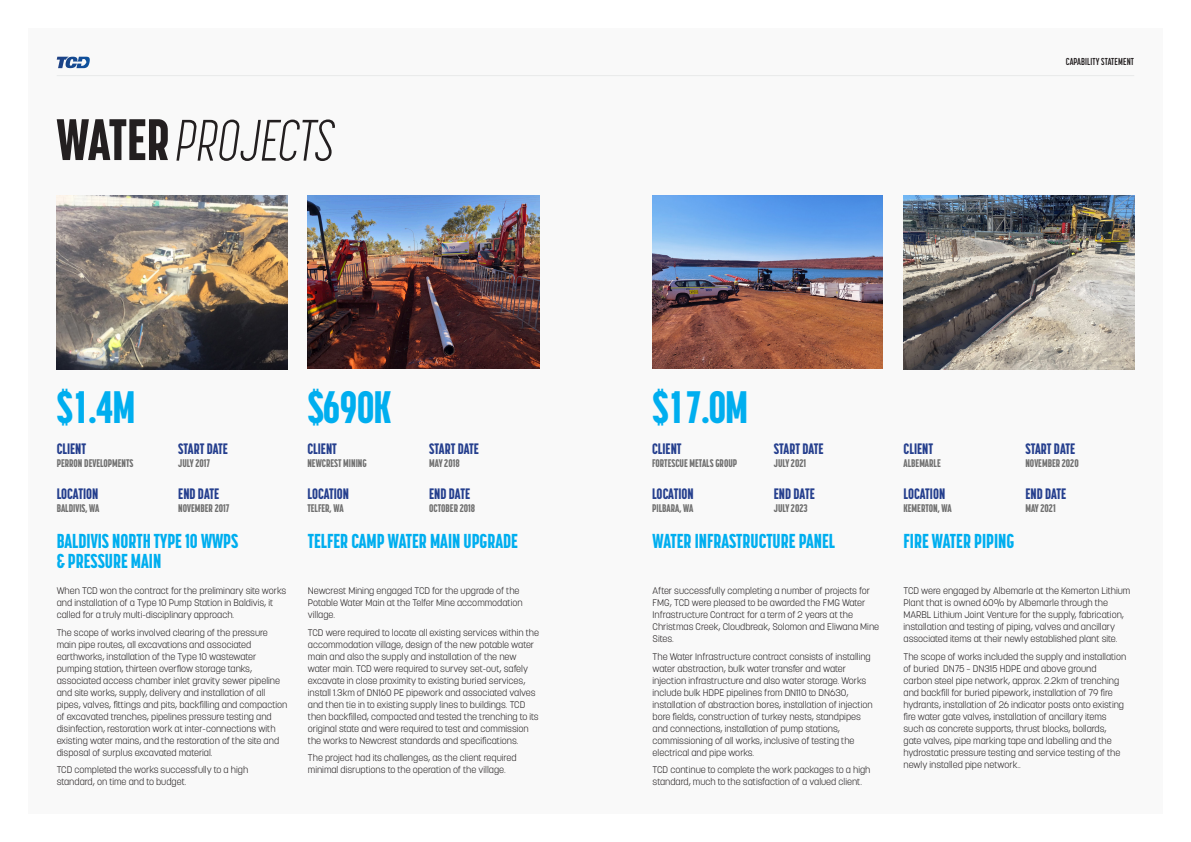
<style>
.page{position:relative;width:1191px;height:842px;background:#fff}
.page>*{position:absolute;margin:0;border:0;box-sizing:border-box;transform-origin:0 0}
.t1{font:300 57.8px "Korolev Compressed";color:#231f20}
.Numbers_Expertise{font:800 45px "Korolev Compressed";letter-spacing:-.025em;color:#00aeef}
.t2{font:800 20px/20px "Korolev Compressed";color:#00aeef}
.t3{font:800 15px "Korolev Compressed";color:#253f8e}
.t4{font:800 11px "Korolev Compressed";color:#707070}
.t5{font:700 10px "Korolev Compressed";letter-spacing:.01em;color:#231f20}
.Body_Copy{font:300 9.5px/12px "Korolev";color:#231f20}
.s1{font-weight:800}
</style>
<div class="page">
<div style="left:28px;top:28px;width:1134px;height:786px;background:#f9f9f9"></div>
<svg style="left:76px;top:57px;width:13px;height:11px"></svg>
<hr style="left:57px;top:75px;width:1077px;height:1px;background:#e9eaea">
<img style="left:57px;top:196px;width:231px;height:173px">
<img style="left:652px;top:196px;width:230px;height:172px">
<img style="left:903px;top:196px;width:231px;height:173px">
<img style="left:308px;top:196px;width:231px;height:173px">
<p class="t1" style="left:57px;top:109px;width:286px"><span class="s1">WATER</span> PROJECTS</p>
<p class="t5" style="left:1065px;top:56px;width:70px">CAPABILITY STATEMENT</p>
<p class="Numbers_Expertise" style="left:57px;top:381px;width:80px">$1.4M</p>
<p class="Numbers_Expertise" style="left:308px;top:381px;width:84px">$690K</p>
<p class="Numbers_Expertise" style="left:652px;top:381px;width:97px">$17.0M</p>
<h3 class="t3" style="left:57px;top:440px;width:31px">CLIENT</h3>
<h4 class="t4" style="left:57px;top:456px;width:78px">PERRON DEVELOPMENTS</h4>
<h3 class="t3" style="left:57px;top:485px;width:43px">LOCATION</h3>
<h4 class="t4" style="left:57px;top:502px;width:44px">BALDIVIS, WA</h4>
<h3 class="t3" style="left:178px;top:440px;width:51px">START DATE</h3>
<h4 class="t4" style="left:178px;top:456px;width:33px">JULY 2017</h4>
<h3 class="t3" style="left:178px;top:485px;width:42px">END DATE</h3>
<h4 class="t4" style="left:178px;top:502px;width:53px">NOVEMBER 2017</h4>
<h3 class="t3" style="left:307px;top:440px;width:31px">CLIENT</h3>
<h4 class="t4" style="left:307px;top:456px;width:61px">NEWCREST MINING</h4>
<h3 class="t3" style="left:307px;top:485px;width:43px">LOCATION</h3>
<h4 class="t4" style="left:307px;top:502px;width:38px">TELFER, WA</h4>
<h3 class="t3" style="left:429px;top:440px;width:51px">START DATE</h3>
<h4 class="t4" style="left:429px;top:456px;width:32px">MAY 2018</h4>
<h3 class="t3" style="left:429px;top:485px;width:42px">END DATE</h3>
<h4 class="t4" style="left:429px;top:502px;width:47px">OCTOBER 2018</h4>
<h3 class="t3" style="left:652px;top:440px;width:31px">CLIENT</h3>
<h4 class="t4" style="left:652px;top:456px;width:87px">FORTESCUE METALS GROUP</h4>
<h3 class="t3" style="left:652px;top:485px;width:43px">LOCATION</h3>
<h4 class="t4" style="left:652px;top:502px;width:43px">PILBARA, WA</h4>
<h3 class="t3" style="left:774px;top:440px;width:51px">START DATE</h3>
<h4 class="t4" style="left:774px;top:456px;width:34px">JULY 2021</h4>
<h3 class="t3" style="left:774px;top:485px;width:42px">END DATE</h3>
<h4 class="t4" style="left:774px;top:502px;width:35px">JULY 2023</h4>
<h2 class="t2" style="left:57px;top:530px;width:183px">BALDIVIS NORTH TYPE 10 WWPS &amp; PRESSURE MAIN</h2>
<p class="Body_Copy" style="left:57px;top:584px;width:231px">When TCD won the contract for the preliminary site works and installation of a Type 10 Pump Station in Baldivis, it called for a truly multi-disciplinary approach.</p>
<p class="Body_Copy" style="left:57px;top:626px;width:232px">The scope of works involved clearing of the pressure main pipe routes, all excavations and associated earthworks, installation of the Type 10 wastewater pumping station, thirteen overflow storage tanks, associated access chamber inlet gravity sewer pipeline and site works, supply, delivery and installation of all pipes, valves, fittings and pits, backfilling and compaction of excavated trenches, pipelines pressure testing and disinfection, restoration work at inter-connections with existing water mains, and the restoration of the site and disposal of surplus excavated material.</p>
<p class="Body_Copy" style="left:57px;top:764px;width:193px">TCD completed the works successfully to a high standard, on time and to budget.</p>
<h2 class="t2" style="left:308px;top:530px;width:211px">TELFER CAMP WATER MAIN UPGRADE</h2>
<p class="Body_Copy" style="left:308px;top:584px;width:216px">Newcrest Mining engaged TCD for the upgrade of the<br>Potable Water Main at the Telfer Mine accommodation village.</p>
<p class="Body_Copy" style="left:308px;top:626px;width:233px">TCD were required to locate all existing services within the accommodation village, design of the new potable water main and also the supply and installation of the new water main. TCD were required to survey set-out, safely excavate in close proximity to existing buried services, install 1.3km of DN160 PE pipework and associated valves and then tie in to existing supply lines to buildings. TCD then backfilled, compacted and tested the trenching to its original state and were required to test and commission the works to Newcrest standards and specifications.</p>
<p class="Body_Copy" style="left:308px;top:752px;width:210px">The project had its challenges, as the client required minimal disruptions to the operation of the village.</p>
<h2 class="t2" style="left:652px;top:530px;width:184px">WATER INFRASTRUCTURE PANEL</h2>
<p class="Body_Copy" style="left:652px;top:584px;width:228px">After successfully completing a number of projects for FMG, TCD were pleased to be awarded the FMG Water Infrastructure Contract for a term of 2 years at the Christmas Creek, Cloudbreak, Solomon and Eliwana Mine Sites.</p>
<p class="Body_Copy" style="left:652px;top:650px;width:222px">The Water Infrastructure contract consists of installing water abstraction, bulk water transfer and water injection infrastructure and also water storage. Works include bulk HDPE pipelines from DN110 to DN630, installation of abstraction bores, installation of injection bore fields, construction of turkey nests, standpipes and connections, installation of pump stations, commissioning of all works, inclusive of testing the electrical and pipe works.</p>
<p class="Body_Copy" style="left:652px;top:764px;width:219px">TCD continue to complete the work packages to a high standard, much to the satisfaction of a valued client.</p>
<h3 class="t3" style="left:903px;top:440px;width:31px">CLIENT</h3>
<h4 class="t4" style="left:903px;top:456px;width:39px">ALBEMARLE</h4>
<h3 class="t3" style="left:903px;top:485px;width:43px">LOCATION</h3>
<h4 class="t4" style="left:903px;top:502px;width:49px">KEMERTON, WA</h4>
<h3 class="t3" style="left:1025px;top:440px;width:51px">START DATE</h3>
<h4 class="t4" style="left:1025px;top:456px;width:55px">NOVEMBER 2020</h4>
<h3 class="t3" style="left:1025px;top:485px;width:42px">END DATE</h3>
<h4 class="t4" style="left:1025px;top:502px;width:32px">MAY 2021</h4>
<h2 class="t2" style="left:903px;top:530px;width:112px">FIRE WATER PIPING</h2>
<p class="Body_Copy" style="left:903px;top:584px;width:228px">TCD were engaged by Albemarle at the Kemerton Lithium Plant that is owned 60% by Albemarle through the MARBL Lithium Joint Venture for the supply, fabrication, installation and testing of piping, valves and ancillary associated items at their newly established plant site.</p>
<p class="Body_Copy" style="left:903px;top:650px;width:224px">The scope of works included the supply and installation of buried DN75 – DN315 HDPE and above ground carbon steel pipe network, approx. 2.2km of trenching and backfill for buried pipework, installation of 79 fire hydrants, installation of 26 indicator posts onto existing fire water gate valves, installation of ancillary items such as concrete supports, thrust blocks, bollards, gate valves, pipe marking tape and labelling and the hydrostatic pressure testing and service testing of the newly installed pipe network..</p>
</div>
